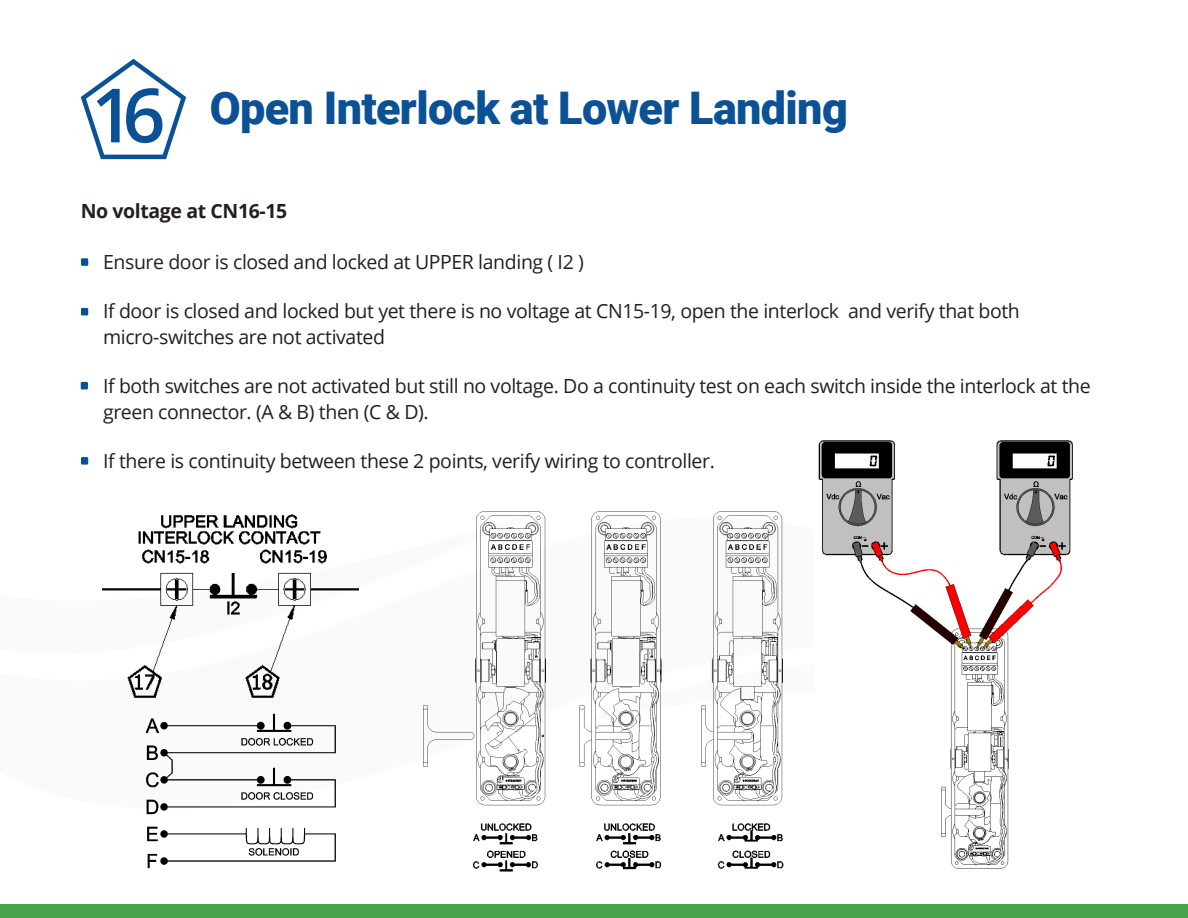
<style>
.page{position:relative;width:1188px;height:918px;background:#fff}
.page>*{position:absolute;margin:0;border:0;box-sizing:border-box;transform-origin:0 0}
.t1{font:600 75px "Open Sans";color:#0b5196}
.t2{font:900 45px "Roboto";letter-spacing:-.015em;color:#0b5196}
.t3{font:19.5px/25.5px "Open Sans";letter-spacing:-.02em;color:#231f20}
.t4{font:700 19.5px "Open Sans";letter-spacing:-.02em;color:#231f20}
</style>
<div class="page">
<div style="left:0;top:905px;width:1188px;height:13px;background:#48a34c"></div>
<svg style="left:80px;top:58px;width:107px;height:102px"></svg>
<div style="left:81px;top:258px;width:7px;height:8px;background:#065196"></div>
<div style="left:81px;top:308px;width:7px;height:7px;background:#065196"></div>
<div style="left:81px;top:382px;width:7px;height:7px;background:#065196"></div>
<div style="left:81px;top:457px;width:7px;height:8px;background:#065196"></div>
<img style="left:102px;top:514px;width:256px;height:184px">
<img style="left:145px;top:713px;width:191px;height:156px">
<img style="left:423px;top:511px;width:360px;height:295px">
<img style="left:818px;top:440px;width:255px;height:429px">
<img style="left:473px;top:823px;width:66px;height:49px">
<img style="left:596px;top:823px;width:66px;height:47px">
<img style="left:717px;top:823px;width:67px;height:46px">
<p class="t1" style="left:91px;top:64px;width:76px">16</p>
<p class="t2" style="left:210px;top:77px;width:640px">Open Interlock at Lower Landing</p>
<p class="t4" style="left:81px;top:198px;width:208px">No voltage at CN16-15</p>
<p class="t3" style="left:103px;top:248px;width:482px">Ensure door is closed and locked at UPPER landing ( I2 )</p>
<p class="t3" style="left:103px;top:298px;width:918px">If door is closed and locked but yet there is no voltage at CN15-19, open the interlock and verify that both</p>
<p class="t3" style="left:103px;top:323px;width:283px">micro-switches are not activated</p>
<p class="t3" style="left:103px;top:373px;width:989px">If both switches are not activated but still no voltage. Do a continuity test on each switch inside the interlock at the green connector. (A &amp; B) then (C &amp; D).</p>
<p class="t3" style="left:103px;top:448px;width:613px">If there is continuity between these 2 points, verify wiring to controller.</p>
</div>
